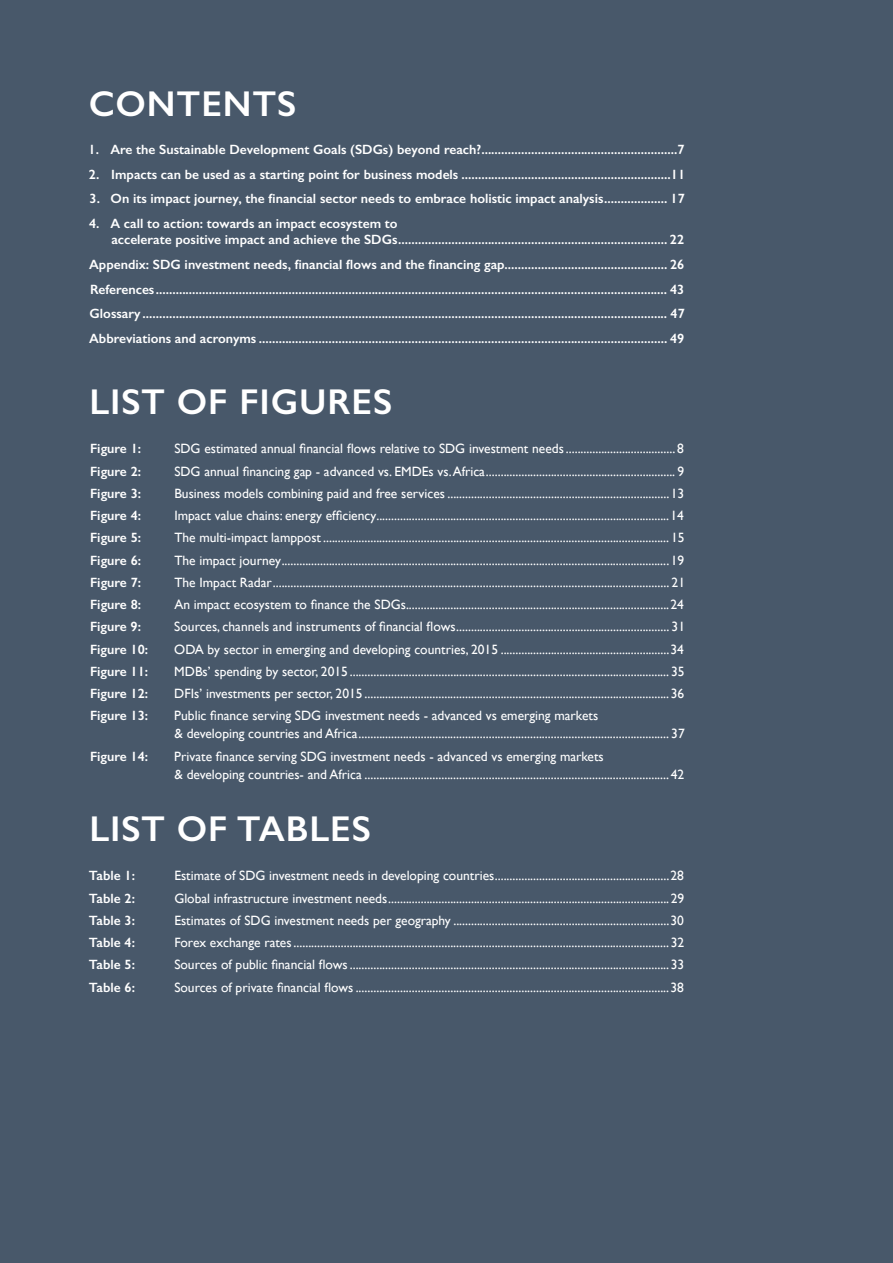
<style>
.page{position:relative;width:893px;height:1263px;background:#48586a}
.page>*{position:absolute;margin:0;border:0;box-sizing:border-box;transform-origin:0 0}
.t1{font:600 36px "Gill Sans";letter-spacing:.025em;color:#fff}
.t2{font:13.5px/18px "Gill Sans";color:#fff}
.t3{font:600 13.5px/24.8px "Gill Sans";color:#fff}
</style>
<div class="page">
<h1 class="t1" style="left:89px;top:82px;width:209px">CONTENTS</h1>
<p class="t3" style="left:89px;top:137px;width:598px">1. Are the Sustainable Development Goals (SDGs) beyond reach?...........................................................7</p>
<p class="t3" style="left:89px;top:161px;width:598px">2. Impacts can be used as a starting point for business models ...............................................................11</p>
<p class="t3" style="left:90px;top:186px;width:597px">3. On its impact journey, the financial sector needs to embrace holistic impact analysis................... 17</p>
<p class="t3" style="left:111px;top:215px;width:574px;line-height:16.2px;text-indent:-22px">4. A call to action: towards an impact ecosystem to<br>accelerate positive impact and achieve the SDGs................................................................................. 22</p>
<p class="t3" style="left:89px;top:252px;width:597px;text-align:justify">Appendix: SDG investment needs, financial flows and the financing gap................................................. 26<br>References.......................................................................................................................................................... 43<br>Glossary .............................................................................................................................................................. 47<br>Abbreviations and acronyms ........................................................................................................................... 49</p>
<h1 class="t1" style="left:90px;top:380px;width:304px">LIST OF FIGURES</h1>
<p class="t3" style="left:90px;top:436px;width:53px">Figure 1:</p>
<p class="t2" style="left:174px;top:440px;width:511px">SDG estimated annual financial flows relative to SDG investment needs..................................... 8</p>
<p class="t3" style="left:90px;top:458px;width:53px">Figure 2:</p>
<p class="t2" style="left:174px;top:462px;width:511px">SDG annual financing gap - advanced vs. EMDEs vs. Africa................................................................ 9</p>
<p class="t3" style="left:90px;top:481px;width:53px">Figure 3:</p>
<p class="t2" style="left:174px;top:484px;width:511px">Business models combining paid and free services ...........................................................................13</p>
<p class="t3" style="left:90px;top:503px;width:53px">Figure 4:</p>
<p class="t2" style="left:174px;top:506px;width:511px">Impact value chains: energy efficiency...................................................................................................14</p>
<p class="t3" style="left:90px;top:525px;width:53px">Figure 5:</p>
<p class="t2" style="left:174px;top:528px;width:512px">The multi-impact lamppost..................................................................................................................... 15</p>
<p class="t3" style="left:90px;top:547px;width:53px">Figure 6:</p>
<p class="t2" style="left:174px;top:551px;width:511px">The impact journey...................................................................................................................................19</p>
<p class="t3" style="left:90px;top:570px;width:53px">Figure 7:</p>
<p class="t2" style="left:174px;top:573px;width:512px">The Impact Radar...................................................................................................................................... 21</p>
<p class="t3" style="left:90px;top:592px;width:53px">Figure 8:</p>
<p class="t2" style="left:174px;top:595px;width:511px">An impact ecosystem to finance the SDGs.........................................................................................24</p>
<p class="t3" style="left:90px;top:614px;width:53px">Figure 9:</p>
<p class="t2" style="left:174px;top:617px;width:512px">Sources, channels and instruments of financial flows........................................................................ 31</p>
<p class="t3" style="left:90px;top:636px;width:60px">Figure 10:</p>
<p class="t2" style="left:174px;top:640px;width:511px">ODA by sector in emerging and developing countries, 2015 .........................................................34</p>
<p class="t3" style="left:90px;top:659px;width:60px">Figure 11:</p>
<p class="t2" style="left:174px;top:662px;width:512px">MDBs’ spending by sector, 2015 ............................................................................................................ 35</p>
<p class="t3" style="left:90px;top:681px;width:60px">Figure 12:</p>
<p class="t2" style="left:174px;top:684px;width:512px">DFIs’ investments per sector, 2015 .......................................................................................................36</p>
<p class="t3" style="left:90px;top:703px;width:60px">Figure 13:</p>
<p class="t2" style="left:174px;top:706px;width:512px">Public finance serving SDG investment needs - advanced vs emerging markets<br>&amp; developing countries and Africa......................................................................................................... 37</p>
<p class="t3" style="left:90px;top:743px;width:60px">Figure 14:</p>
<p class="t2" style="left:174px;top:747px;width:511px">Private finance serving SDG investment needs - advanced vs emerging markets<br>&amp; developing countries- and Africa .......................................................................................................42</p>
<h1 class="t1" style="left:90px;top:807px;width:283px">LIST OF TABLES</h1>
<p class="t3" style="left:89px;top:863px;width:48px">Table 1:</p>
<p class="t2" style="left:174px;top:867px;width:511px">Estimate of SDG investment needs in developing countries...........................................................28</p>
<p class="t3" style="left:89px;top:885px;width:48px">Table 2:</p>
<p class="t2" style="left:174px;top:889px;width:511px">Global infrastructure investment needs...............................................................................................29</p>
<p class="t3" style="left:89px;top:908px;width:48px">Table 3:</p>
<p class="t2" style="left:174px;top:911px;width:511px">Estimates of SDG investment needs per geography .........................................................................30</p>
<p class="t3" style="left:89px;top:930px;width:48px">Table 4:</p>
<p class="t2" style="left:174px;top:933px;width:511px">Forex exchange rates...............................................................................................................................32</p>
<p class="t3" style="left:89px;top:952px;width:48px">Table 5:</p>
<p class="t2" style="left:174px;top:956px;width:511px">Sources of public financial flows............................................................................................................33</p>
<p class="t3" style="left:89px;top:974px;width:48px">Table 6:</p>
<p class="t2" style="left:174px;top:978px;width:511px">Sources of private financial flows ..........................................................................................................38</p>
</div>
